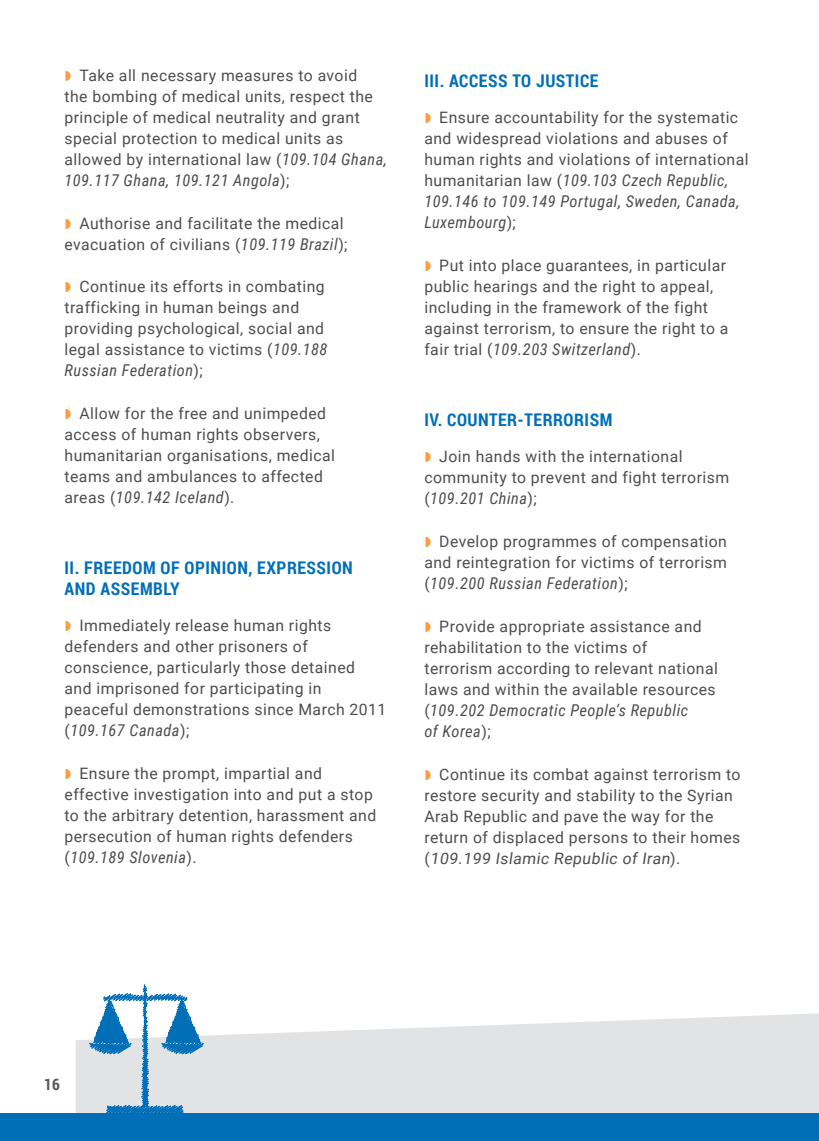
<style>
.page{position:relative;width:819px;height:1141px;background:#fff}
.page>*{position:absolute;margin:0;border:0;box-sizing:border-box;transform-origin:0 0}
.t1{font:700 17.5px/21px "Roboto Condensed";letter-spacing:.03em;color:#006fb8}
.t2{font:italic 16.28px/21px "Roboto Condensed";letter-spacing:.03em;color:#4d4d4f}
.t3{font:15.75px/21px "Roboto";letter-spacing:.03em;color:#4d4d4f}
.t4{font:700 15.75px "Roboto Condensed";color:#58595b}
.s1{font-family:"Roboto Condensed";font-style:italic;font-size:16.28px}
.s2{font-family:"Roboto";font-style:normal;font-size:15.75px}
</style>
<div class="page">
<svg style="left:76px;top:1013px;width:743px;height:100px;fill:#e2e3e4"></svg>
<div style="left:0;top:1113px;width:819px;height:28px;background:#006fb8"></div>
<svg style="left:89px;top:984px;width:115px;height:129px"></svg>
<p class="t3" style="left:64px;top:64px;width:324px;text-indent:15px">Take all necessary measures to avoid<br>the bombing of medical units, respect the principle of medical neutrality and grant special protection to medical units as allowed by international law (<span class="s1">109.104 Ghana,</span></p>
<p class="t2" style="left:64px;top:169px;width:226px">109.117 Ghana, 109.121 Angola<span class="s2">);</span></p>
<p class="t3" style="left:64px;top:212px;width:284px;text-align:right">Authorise and facilitate the medical evacuation of civilians (<span class="s1">109.119 Brazil</span>);</p>
<p class="t3" style="left:64px;top:276px;width:264px;text-indent:15px">Continue its efforts in combating trafficking in human beings and providing psychological, social and legal assistance to victims (<span class="s1">109.188</span></p>
<p class="t2" style="left:64px;top:360px;width:140px">Russian Federation<span class="s2">);</span></p>
<p class="t3" style="left:64px;top:403px;width:272px;text-indent:15px">Allow for the free and unimpeded access of human rights observers, humanitarian organisations, medical teams and ambulances to affected</p>
<p class="t2" style="left:64px;top:486px;width:171px"><span class="s2">areas (</span>109.142 Iceland<span class="s2">).</span></p>
<p class="t1" style="left:64px;top:557px;width:290px">II. FREEDOM OF OPINION, EXPRESSION<br>AND ASSEMBLY</p>
<p class="t3" style="left:64px;top:615px;width:323px;text-indent:15px">Immediately release human rights defenders and other prisoners of conscience, particularly those detained<br>and imprisoned for participating in peaceful demonstrations since March 2011</p>
<p class="t2" style="left:64px;top:719px;width:126px"><span class="s2">(</span>109.167 Canada<span class="s2">);</span></p>
<p class="t3" style="left:64px;top:762px;width:313px;text-indent:15px">Ensure the prompt, impartial and effective investigation into and put a stop to the arbitrary detention, harassment and persecution of human rights defenders</p>
<p class="t2" style="left:64px;top:846px;width:134px"><span class="s2">(</span>109.189 Slovenia<span class="s2">).</span></p>
<p class="t1" style="left:424px;top:70px;width:175px">III. ACCESS TO JUSTICE</p>
<p class="t3" style="left:424px;top:107px;width:326px;text-indent:15px">Ensure accountability for the systematic and widespread violations and abuses of human rights and violations of international</p>
<p class="t2" style="left:424px;top:169px;width:317px"><span class="s2">humanitarian law (</span>109.103 Czech Republic,<br>109.146 to 109.149 Portugal, Sweden, Canada,<br>Luxembourg<span class="s2">);</span></p>
<p class="t3" style="left:424px;top:254px;width:305px;text-indent:15px">Put into place guarantees, in particular public hearings and the right to appeal, including in the framework of the fight against terrorism, to ensure the right to a</p>
<p class="t2" style="left:424px;top:338px;width:218px"><span class="s2">fair trial (</span>109.203 Switzerland<span class="s2">).</span></p>
<p class="t1" style="left:424px;top:409px;width:189px">IV. COUNTER-TERRORISM</p>
<p class="t3" style="left:424px;top:445px;width:306px;text-indent:15px">Join hands with the international community to prevent and fight terrorism</p>
<p class="t2" style="left:424px;top:487px;width:114px"><span class="s2">(</span>109.201 China<span class="s2">);</span></p>
<p class="t3" style="left:424px;top:530px;width:304px;text-align:right">Develop programmes of compensation and reintegration for victims of terrorism</p>
<p class="t2" style="left:424px;top:572px;width:205px"><span class="s2">(</span>109.200 Russian Federation<span class="s2">);</span></p>
<p class="t3" style="left:424px;top:615px;width:295px;text-indent:15px">Provide appropriate assistance and rehabilitation to the victims of terrorism according to relevant national laws and within the available resources</p>
<p class="t2" style="left:424px;top:699px;width:265px"><span class="s2">(</span>109.202 Democratic People’s Republic of Korea<span class="s2">);</span></p>
<p class="t3" style="left:424px;top:763px;width:317px;text-indent:15px">Continue its combat against terrorism to restore security and stability to the Syrian Arab Republic and pave the way for the return of displaced persons to their homes ( 109.199 Islamic Republic of Iran) .</p>
<p class="t4" style="left:44px;top:1073px;width:17px">16</p>
</div>
